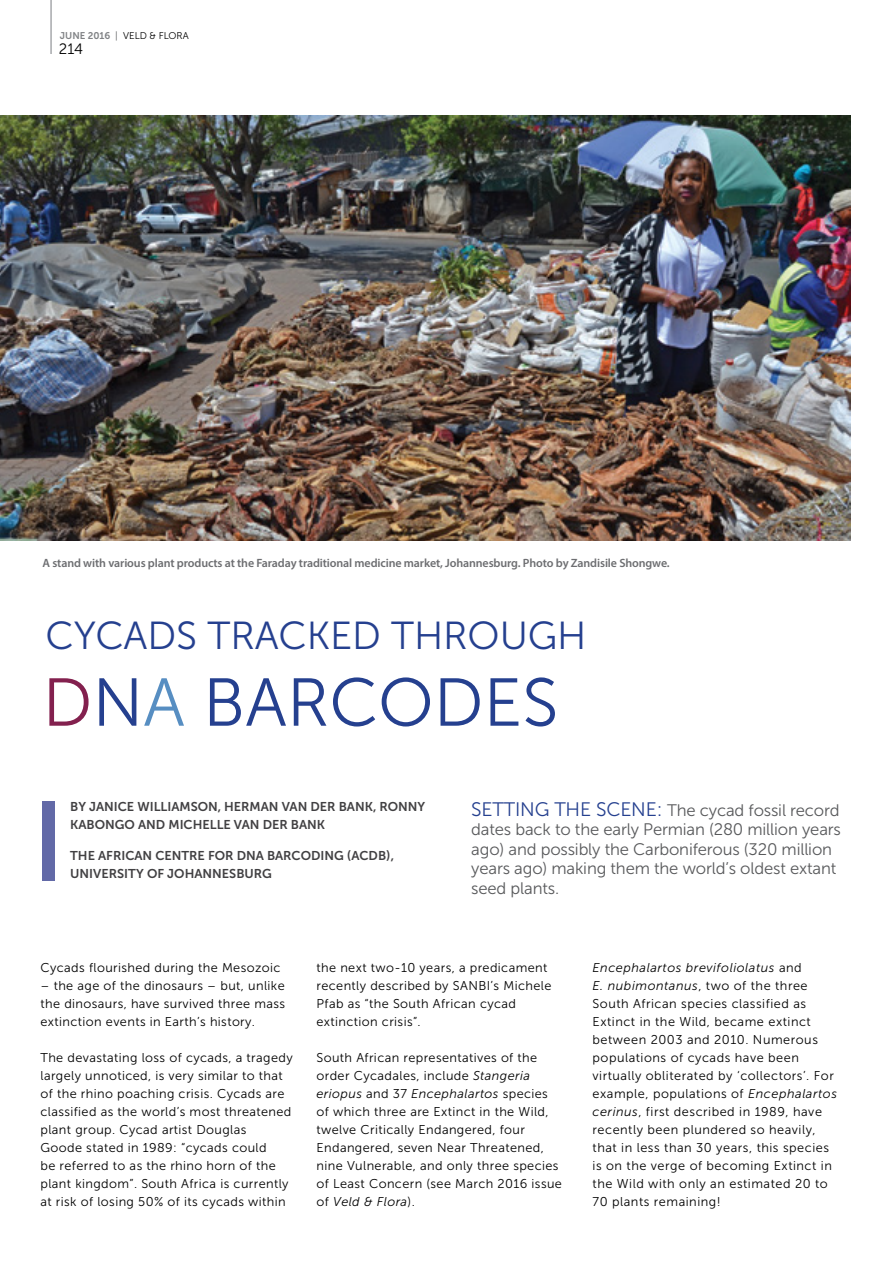
<style>
.page{position:relative;width:893px;height:1263px;background:#fff}
.page>*{position:absolute;margin:0;border:0;box-sizing:border-box;transform-origin:0 0}
.t1{font:67.5px "Museo Sans 300";color:#25408f}
.t2{font:39px "Museo Sans 300";letter-spacing:-.005em;color:#25408f}
.t3{font:16.65px/19.5px "Museo Sans 300";letter-spacing:-.01em;color:#58595b}
.t4{font:15px "Museo Sans 300";color:#000}
.t5{font:12.75px/18px "Museo Sans 300";letter-spacing:.03em;color:#000}
.t6{font:12.75px/18px "Museo Sans 700";color:#414042}
.t7{font:600 12px "Myriad Pro";letter-spacing:-.01em;color:#6d6e71}
.t8{font:9.75px "Museo Sans 300";color:#000}
.s1{font-family:"Museo Sans 700";color:#808285}
.s2{color:#58595b}
.s3{color:#83204e}
.s4{color:#578ec2}
.s5{font-size:19.5px;color:#25408f}
.s6{font-style:italic}
</style>
<div class="page">
<hr style="left:50px;top:0;width:2px;height:54px;background:#a7a9ac">
<img style="left:0;top:116px;width:850px;height:424px">
<div style="left:43px;top:801px;width:12px;height:80px;background:#6269a7"></div>
<p class="t8" style="left:60px;top:30px;width:130px"><span class="s1">JUNE 2016</span> <span class="s2">|</span> VELD &amp; FLORA</p>
<p class="t4" style="left:59px;top:41px;width:26px">214</p>
<p class="t7" style="left:43px;top:555px;width:629px">A stand with various plant products at the Faraday traditional medicine market, Johannesburg. Photo by Zandisile Shongwe.</p>
<h2 class="t2" style="left:46px;top:615px;width:542px">CYCADS TRACKED THROUGH</h2>
<h1 class="t1" style="left:43px;top:666px;width:517px"><span class="s3">D</span>N<span class="s4">A</span> BARCODES</h1>
<p class="t6" style="left:70px;top:798px;width:357px">BY JANICE WILLIAMSON, HERMAN VAN DER BANK, RONNY<br>KABONGO AND MICHELLE VAN DER BANK</p>
<p class="t6" style="left:70px;top:846px;width:325px">THE AFRICAN CENTRE FOR DNA BARCODING (ACDB),<br>UNIVERSITY OF JOHANNESBURG</p>
<h3 class="t3" style="left:471px;top:800px;width:371px"><span class="s5">SETTING THE SCENE:</span> The cycad fossil record dates back to the early Permian (280 million years ago) and possibly the Carboniferous (320 million years ago) making them the world’s oldest extant seed plants.</h3>
<p class="t5" style="left:40px;top:959px;width:242px">Cycads flourished during the Mesozoic</p>
<p class="t5" style="left:40px;top:977px;width:246px;text-align:justify">– the age of the dinosaurs – but, unlike the dinosaurs, have survived three mass extinction events in Earth’s history.</p>
<p class="t5" style="left:40px;top:1049px;width:254px">The devastating loss of cycads, a tragedy largely unnoticed, is very similar to that of the rhino poaching crisis. Cycads are classified as the world’s most threatened plant group. Cycad artist Douglas<br>Goode stated in 1989: “cycads could<br>be referred to as the rhino horn of the plant kingdom”. South Africa is currently at risk of losing 50% of its cycads within</p>
<p class="t5" style="left:316px;top:959px;width:236px">the next two-10 years, a predicament recently described by SANBI’s Michele<br>Pfab as “the South African cycad extinction crisis”.</p>
<p class="t5" style="left:316px;top:1049px;width:247px">South African representatives of the order Cycadales, include <span class="s6">Stangeria eriopus</span> and 37 <span class="s6">Encephalartos</span> species of which three are Extinct in the Wild, twelve Critically Endangered, four Endangered, seven Near Threatened, nine Vulnerable, and only three species of Least Concern (see March 2016 issue of <span class="s6">Veld &amp; Flora</span>).</p>
<p class="t5" style="left:592px;top:959px;width:246px"><span class="s6">Encephalartos brevifoliolatus</span> and<br><span class="s6">E. nubimontanus</span>, two of the three South African species classified as Extinct in the Wild, became extinct between 2003 and 2010. Numerous populations of cycads have been virtually obliterated by ‘collectors’. For example, populations of <span class="s6">Encephalartos cerinus</span>, first described in 1989, have recently been plundered so heavily, that in less than 30 years, this species is on the verge of becoming Extinct in the Wild with only an estimated 20 to 70 plants remaining!</p>
</div>
